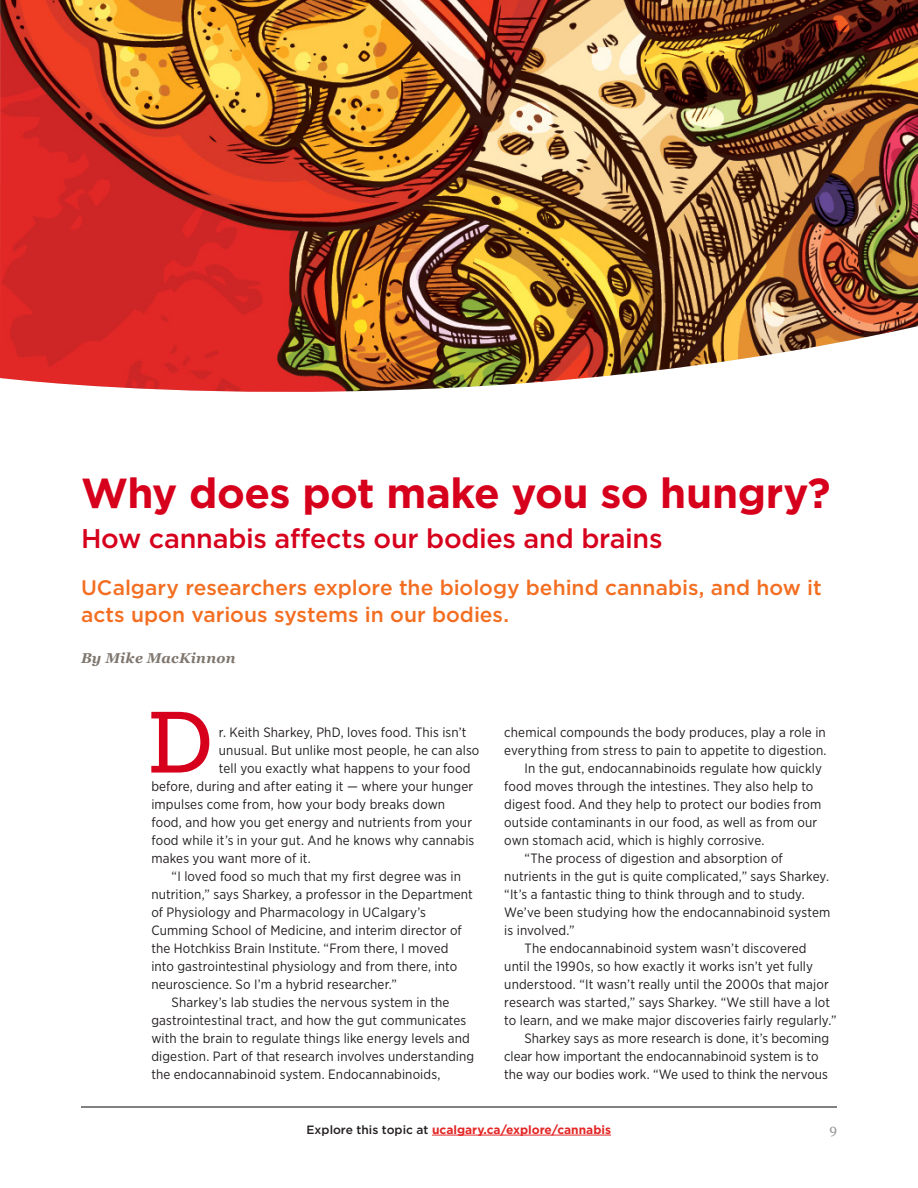
<style>
.page{position:relative;width:918px;height:1188px;background:#fff}
.page>*{position:absolute;margin:0;border:0;box-sizing:border-box;transform-origin:0 0}
.Txt_body_no_indent{font:85.95px "Museo Slab 500";color:#d6001c}
.article_header{font:700 42px "Gotham";letter-spacing:-.01em;color:#d6001c}
.Article_header_Level{font:500 27px "Gotham";letter-spacing:-.01em;color:#d6001c}
.article_subhead{font:500 21px/27px "Gotham";color:#f36e21}
.Article_credit{font:italic 700 14.25px "Georgia";letter-spacing:.015em;color:#7f776f}
.Txt_body{font:13.5px/18px "Gotham Narrow";letter-spacing:.005em;color:#231f20}
.Txt_body_no_indent-2{font:13.5px "Gotham Narrow";letter-spacing:.01em;color:#231f20}
.t1{font:13.5px "Georgia";color:#939598}
.t2{font:700 12px "Gotham";color:#e32726}
.s1{font-weight:500;color:#231f20}
</style>
<div class="page">
<hr style="left:432px;top:1135px;width:179px;height:1px;background:#e32726">
<hr style="left:81px;top:1106px;width:756px;height:2px;background:#231f20">
<img style="left:0;top:0;width:918px;height:392px">
<p class="article_header" style="left:81px;top:465px;width:751px">Why does pot make you so hungry?</p>
<p class="Article_header_Level" style="left:81px;top:521px;width:583px">How cannabis affects our bodies and brains</p>
<p class="article_subhead" style="left:81px;top:574px;width:742px">UCalgary researchers explore the biology behind cannabis, and how it acts upon various systems in our bodies.</p>
<p class="Article_credit" style="left:81px;top:647px;width:156px">By Mike MacKinnon</p>
<p class="Txt_body_no_indent" style="left:147px;top:695px;width:68px">D</p>
<p class="Txt_body_no_indent-2" style="left:219px;top:723px;width:249px">r. Keith Sharkey, PhD, loves food. This isn’t</p>
<p class="Txt_body_no_indent-2" style="left:219px;top:741px;width:262px">unusual. But unlike most people, he can also</p>
<p class="Txt_body_no_indent-2" style="left:219px;top:759px;width:253px">tell you exactly what happens to your food</p>
<p class="Txt_body_no_indent-2" style="left:151px;top:777px;width:323px">before, during and after eating it — where your hunger</p>
<p class="Txt_body_no_indent-2" style="left:151px;top:795px;width:295px">impulses come from, how your body breaks down</p>
<p class="Txt_body_no_indent-2" style="left:151px;top:813px;width:322px">food, and how you get energy and nutrients from your</p>
<p class="Txt_body_no_indent-2" style="left:151px;top:831px;width:324px">food while it’s in your gut. And he knows why cannabis</p>
<p class="Txt_body_no_indent-2" style="left:151px;top:849px;width:161px">makes you want more of it.</p>
<p class="Txt_body" style="left:151px;top:867px;width:323px;text-indent:20px">“I loved food so much that my first degree was in nutrition,” says Sharkey, a professor in the Department of Physiology and Pharmacology in UCalgary’s Cumming School of Medicine, and interim director of the Hotchkiss Brain Institute. “From there, I moved into gastrointestinal physiology and from there, into neuroscience. So I’m a hybrid researcher.”</p>
<p class="Txt_body" style="left:151px;top:993px;width:324px;text-indent:20px">Sharkey’s lab studies the nervous system in the gastrointestinal tract, and how the gut communicates with the brain to regulate things like energy levels and digestion. Part of that research involves understanding the endocannabinoid system. Endocannabinoids,</p>
<p class="Txt_body" style="left:504px;top:723px;width:324px">chemical compounds the body produces, play a role in everything from stress to pain to appetite to digestion.</p>
<p class="Txt_body" style="left:504px;top:759px;width:319px;text-indent:20px">In the gut, endocannabinoids regulate how quickly food moves through the intestines. They also help to digest food. And they help to protect our bodies from outside contaminants in our food, as well as from our own stomach acid, which is highly corrosive.</p>
<p class="Txt_body" style="left:504px;top:849px;width:328px;text-indent:20px">“The process of digestion and absorption of nutrients in the gut is quite complicated,” says Sharkey. “It’s a fantastic thing to think through and to study.<br>We’ve been studying how the endocannabinoid system is involved.”</p>
<p class="Txt_body" style="left:504px;top:939px;width:334px;text-indent:20px">The endocannabinoid system wasn’t discovered<br>until the 1990s, so how exactly it works isn’t yet fully understood. “It wasn’t really until the 2000s that major research was started,” says Sharkey. “We still have a lot to learn, and we make major discoveries fairly regularly.”</p>
<p class="Txt_body" style="left:504px;top:1029px;width:326px;text-indent:20px">Sharkey says as more research is done, it’s becoming clear how important the endocannabinoid system is to the way our bodies work. “We used to think the nervous</p>
<p class="t2" style="left:307px;top:1122px;width:306px"><span class="s1">Explore this topic at</span> ucalgary.ca/explore/cannabis</p>
<p class="t1" style="left:829px;top:1120px;width:9px">9</p>
</div>
